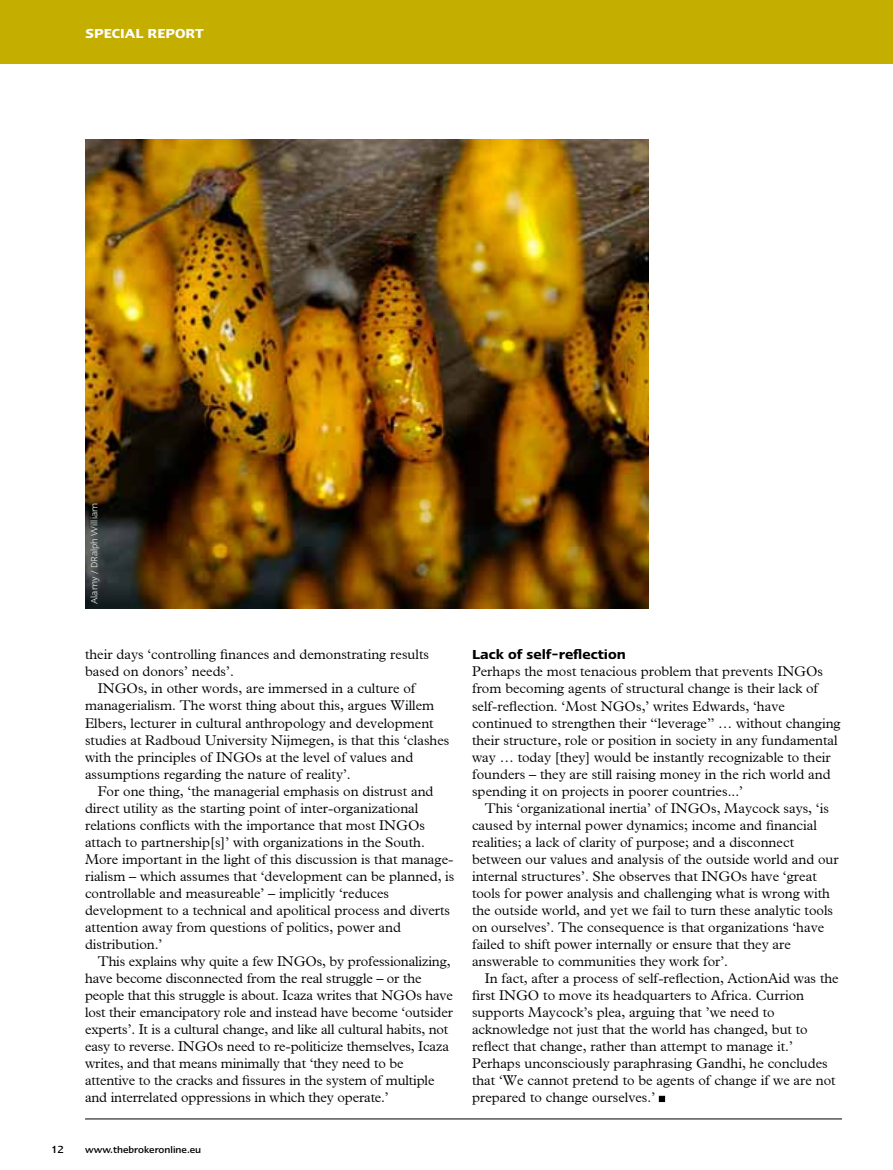
<style>
.page{position:relative;width:893px;height:1170px;background:#fff}
.page>*{position:absolute;margin:0;border:0;box-sizing:border-box;transform-origin:0 0}
.t1{font:600 15px "Linotype Ergo";color:#000}
.t2{font:600 15px "Linotype Ergo";color:#fff}
.t3{font:300 14.1px/17px "Plantin";color:#000}
.t4{font:500 12px "Linotype Ergo";color:#000}
.t5{font:500 10.5px "Linotype Ergo";color:#000}
.t6{font:10.5px "Linotype Ergo";color:#d9dadb}
</style>
<div class="page">
<div style="left:0;top:0;width:893px;height:64px;background:#c4af00"></div>
<svg style="left:659px;top:1095px;width:6px;height:6px"></svg>
<img style="left:85px;top:139px;width:563px;height:469px">
<hr style="left:85px;top:1118px;width:757px;height:1px;background:#000">
<p class="t2" style="left:86px;top:25px;width:120px">SPECIAL REPORT</p>
<p class="t6" style="left:89px;top:604px;width:103px;rotate:-90deg">Alamy / DRalph William</p>
<p class="t3" style="left:85px;top:646px;width:345px">their days ‘controlling finances and demonstrating results based on donors’ needs’.</p>
<p class="t3" style="left:85px;top:680px;width:366px;text-indent:13px">INGOs, in other words, are immersed in a culture of managerialism. The worst thing about this, argues Willem Elbers, lecturer in cultural anthropology and development studies at Radboud University Nijmegen, is that this ‘clashes with the principles of INGOs at the level of values and assumptions regarding the nature of reality’.</p>
<p class="t3" style="left:85px;top:782px;width:371px;text-indent:13px">For one thing, ‘the managerial emphasis on distrust and direct utility as the starting point of inter-organizational relations conflicts with the importance that most INGOs attach to partnership[s]’ with organizations in the South.<br>More important in the light of this discussion is that manage&shy;rialism – which assumes that ‘development can be planned, is controllable and measureable’ – implicitly ‘reduces development to a technical and apolitical process and diverts attention away from questions of politics, power and distribution.’</p>
<p class="t3" style="left:85px;top:952px;width:369px;text-indent:13px">This explains why quite a few INGOs, by professionalizing, have become disconnected from the real struggle – or the people that this struggle is about. Icaza writes that NGOs have lost their emancipatory role and instead have become ‘outsider experts’. It is a cultural change, and like all cultural habits, not easy to reverse. INGOs need to re-politicize themselves, Icaza writes, and that means minimally that ‘they need to be attentive to the cracks and fissures in the system of multiple and interrelated oppressions in which they operate.’</p>
<p class="t4" style="left:51px;top:1142px;width:14px">12</p>
<p class="t5" style="left:85px;top:1144px;width:118px">www.thebrokeronline.eu</p>
<p class="t1" style="left:472px;top:646px;width:155px">Lack of self-reflection</p>
<p class="t3" style="left:472px;top:663px;width:370px">Perhaps the most tenacious problem that prevents INGOs from becoming agents of structural change is their lack of self-reflection. ‘Most NGOs,’ writes Edwards, ‘have continued to strengthen their “leverage” … without changing their structure, role or position in society in any fundamental way … today [they] would be instantly recognizable to their founders – they are still raising money in the rich world and spending it on projects in poorer countries...’</p>
<p class="t3" style="left:472px;top:799px;width:368px;text-indent:13px">This ‘organizational inertia’ of INGOs, Maycock says, ‘is caused by internal power dynamics; income and financial realities; a lack of clarity of purpose; and a disconnect between our values and analysis of the outside world and our internal structures’. She observes that INGOs have ‘great tools for power analysis and challenging what is wrong with the outside world, and yet we fail to turn these analytic tools on ourselves’. The consequence is that organizations ‘have failed to shift power internally or ensure that they are answerable to communities they work for’.</p>
<p class="t3" style="left:472px;top:969px;width:368px;text-indent:13px">In fact, after a process of self-reflection, ActionAid was the first INGO to move its headquarters to Africa. Currion supports Maycock’s plea, arguing that ’we need to acknowledge not just that the world has changed, but to reflect that change, rather than attempt to manage it.’ Perhaps unconsciously paraphrasing Gandhi, he concludes that ‘We cannot pretend to be agents of change if we are not prepared to change ourselves.’</p>
</div>
